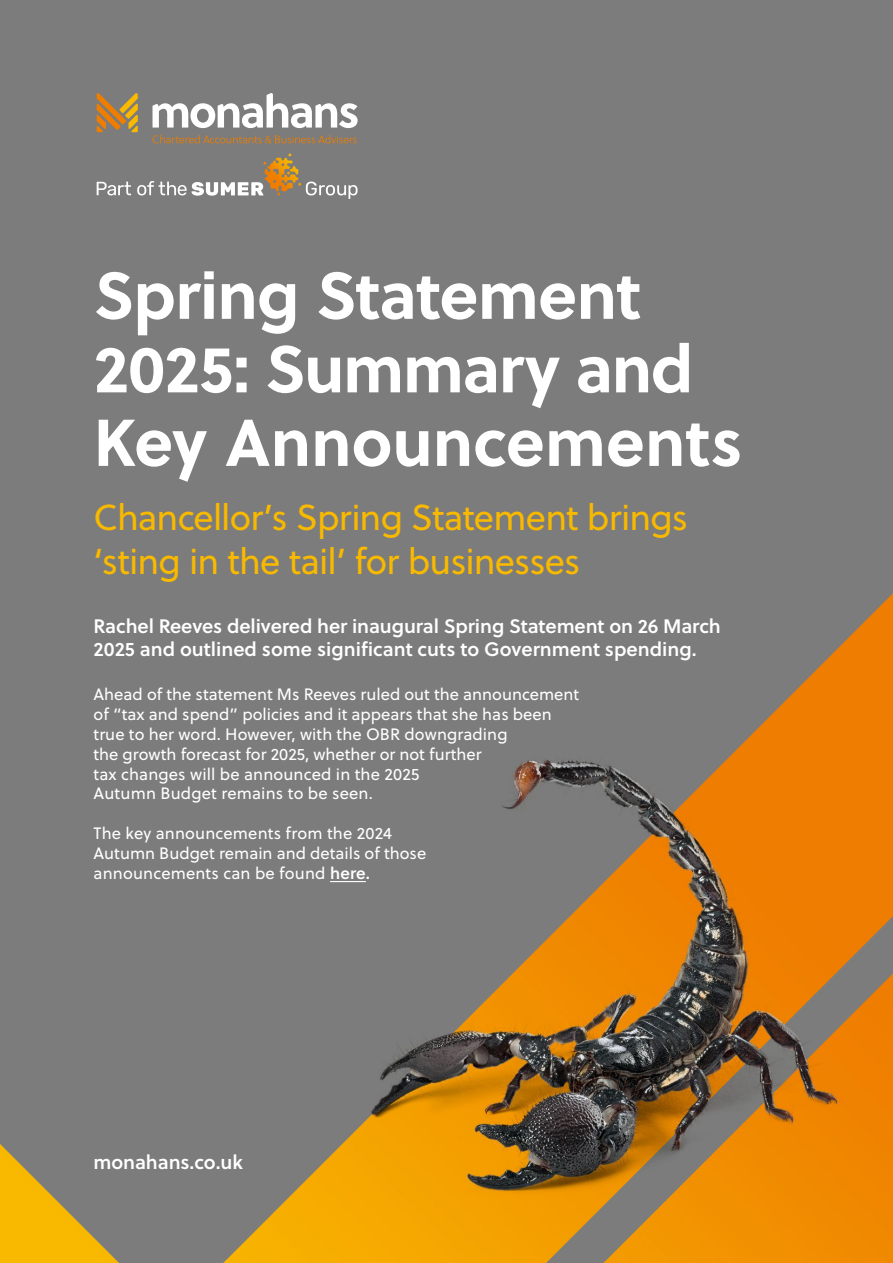
<style>
.page{position:relative;width:893px;height:1263px;background:#fff}
.page>*{position:absolute;margin:0;border:0;box-sizing:border-box;transform-origin:0 0}
.t1{font:700 66px/73.5px "Soleil";letter-spacing:-.01em;color:#fff}
.t2{font:36px/43.2px "Soleil";letter-spacing:-.02em;color:#f8b900}
.t3{font:19.5px/23.4px "Soleil Sb";letter-spacing:-.005em;color:#fff}
.t4{font:16.5px/19.8px "Soleil";color:#fff}
.s1{font-family:"Soleil Sb"}
</style>
<div class="page">
<div style="left:0;top:0;width:893px;height:593px;background:#7c7c7c"></div>
<img style="left:0;top:593px;width:893px;height:670px">
<svg style="left:97px;top:154px;width:201px;height:42px;background:#948c81"></svg>
<svg style="left:306px;top:182px;width:52px;height:17px"></svg>
<svg style="left:97px;top:93px;width:41px;height:39px;background:#b38741"></svg>
<svg style="left:153px;top:93px;width:205px;height:35px"></svg>
<svg style="left:153px;top:135px;width:204px;height:8px;background:#947c60"></svg>
<hr style="left:330px;top:881px;width:36px;height:1px;background:#fff">
<h1 class="t1" style="left:94px;top:255px;width:650px">Spring Statement<br>2025: Summary and<br>Key Announcements</h1>
<h2 class="t2" style="left:94px;top:495px;width:596px">Chancellor’s Spring Statement brings ‘sting in the tail’ for businesses</h2>
<p class="t3" style="left:94px;top:614px;width:629px">Rachel Reeves delivered her inaugural Spring Statement on 26 March<br>2025 and outlined some significant cuts to Government spending.</p>
<p class="t4" style="left:94px;top:684px;width:487px">Ahead of the statement Ms Reeves ruled out the announcement of “tax and spend” policies and it appears that she has been true to her word. However, with the OBR downgrading<br>the growth forecast for 2025, whether or not further<br>tax changes will be announced in the 2025<br>Autumn Budget remains to be seen.</p>
<p class="t4" style="left:94px;top:823px;width:334px">The key announcements from the 2024<br>Autumn Budget remain and details of those announcements can be found <span class="s1">here.</span></p>
<p class="t3" style="left:94px;top:1150px;width:151px">monahans.co.uk</p>
</div>
